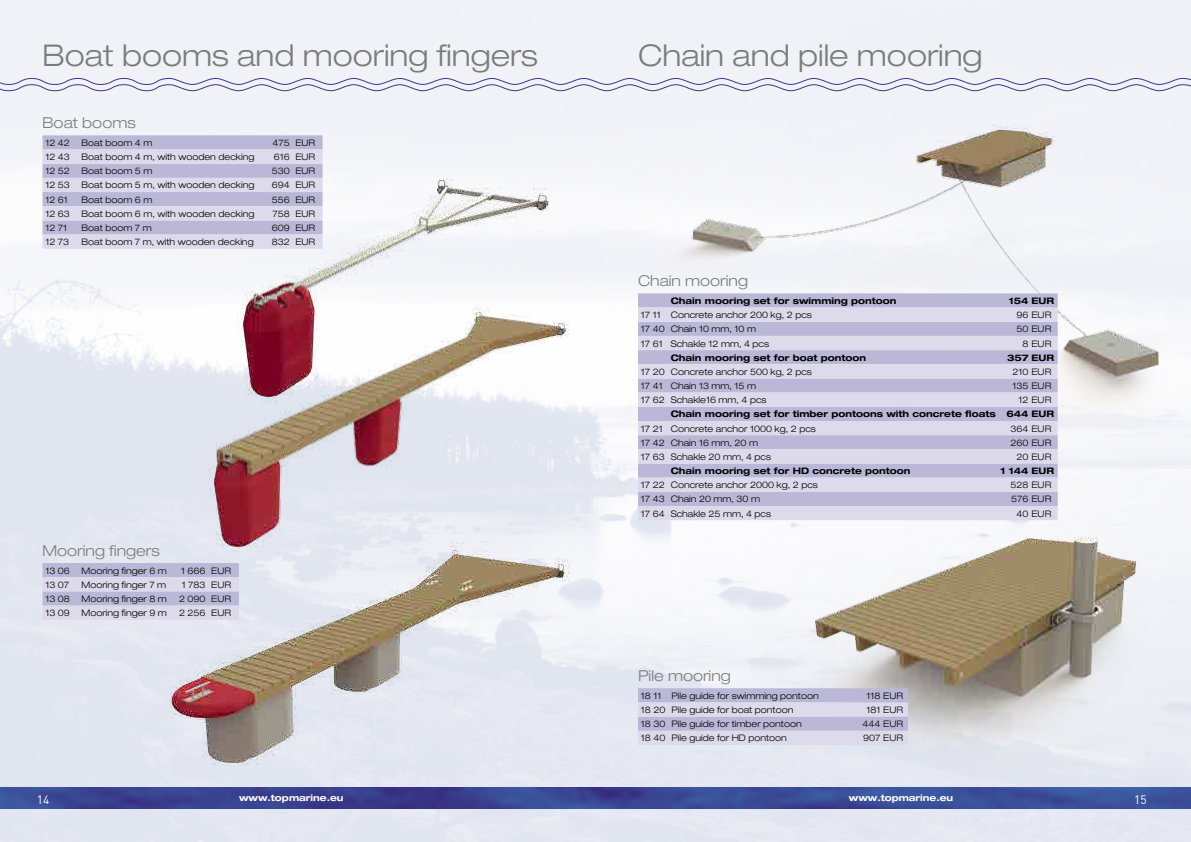
<style>
.page{position:relative;width:1191px;height:842px;background:#fff}
.page>*{position:absolute;margin:0;border:0;box-sizing:border-box;transform-origin:0 0}
.t1{font:300 30px "Helvetica Neue Extended EE";color:#7c7c7c}
.t2{font:300 15px "Helvetica Neue Extended EE";color:#7c7c7c}
.t3{font:12px "DIN Regular";color:#fff}
.t4{font:300 9px "Helvetica Neue Extended EE";color:#000}
.t5{font:700 9px "Helvetica Neue Extended EE";color:#000}
.t6{font:700 9px "Helvetica Neue Extended EE";color:#fff}
</style>
<div class="page">
<img style="left:0;top:787px;width:1191px;height:22px">
<img style="left:655px;top:116px;width:531px;height:305px">
<img style="left:771px;top:528px;width:376px;height:260px">
<svg style="left:638px;top:293px;width:419px;height:15px;background:#bebbd8"></svg>
<svg style="left:638px;top:308px;width:419px;height:212px;background:#cdcae1"></svg>
<svg style="left:0;top:77px;width:1191px;height:15px"></svg>
<svg style="left:638px;top:688px;width:270px;height:57px;background:#ccc9e1"></svg>
<img style="left:147px;top:536px;width:432px;height:238px">
<img style="left:189px;top:165px;width:369px;height:252px">
<img style="left:194px;top:290px;width:393px;height:267px">
<svg style="left:43px;top:135px;width:279px;height:114px;background:#ccc9e1"></svg>
<svg style="left:43px;top:563px;width:196px;height:57px;background:#ccc9e1"></svg>
<h1 class="t1" style="left:43px;top:37px;width:497px">Boat booms and mooring fingers</h1>
<h1 class="t1" style="left:638px;top:37px;width:346px">Chain and pile mooring</h1>
<h2 class="t2" style="left:43px;top:114px;width:95px">Boat booms</h2>
<p class="t4" style="left:45px;top:137px;width:26px">12 42</p>
<p class="t4" style="left:81px;top:137px;width:72px">Boat boom 4 m</p>
<p class="t4" style="left:272px;top:137px;width:44px">475 EUR</p>
<p class="t4" style="left:45px;top:152px;width:26px">12 43</p>
<p class="t4" style="left:81px;top:152px;width:174px">Boat boom 4 m, with wooden decking</p>
<p class="t4" style="left:274px;top:152px;width:43px">616 EUR</p>
<p class="t4" style="left:45px;top:166px;width:26px">12 52</p>
<p class="t4" style="left:81px;top:166px;width:72px">Boat boom 5 m</p>
<p class="t4" style="left:272px;top:166px;width:45px">530 EUR</p>
<p class="t4" style="left:45px;top:180px;width:26px">12 53</p>
<p class="t4" style="left:81px;top:180px;width:174px">Boat boom 5 m, with wooden decking</p>
<p class="t4" style="left:272px;top:180px;width:45px">694 EUR</p>
<p class="t4" style="left:45px;top:194px;width:24px">12 61</p>
<p class="t4" style="left:81px;top:194px;width:72px">Boat boom 6 m</p>
<p class="t4" style="left:272px;top:194px;width:45px">556 EUR</p>
<p class="t4" style="left:45px;top:208px;width:26px">12 63</p>
<p class="t4" style="left:81px;top:208px;width:174px">Boat boom 6 m, with wooden decking</p>
<p class="t4" style="left:272px;top:208px;width:44px">758 EUR</p>
<p class="t4" style="left:45px;top:222px;width:23px">12 71</p>
<p class="t4" style="left:81px;top:222px;width:72px">Boat boom 7 m</p>
<p class="t4" style="left:272px;top:222px;width:45px">609 EUR</p>
<p class="t4" style="left:45px;top:237px;width:25px">12 73</p>
<p class="t4" style="left:81px;top:237px;width:174px">Boat boom 7 m, with wooden decking</p>
<p class="t4" style="left:272px;top:237px;width:45px">832 EUR</p>
<h2 class="t2" style="left:43px;top:541px;width:119px">Mooring fingers</h2>
<p class="t4" style="left:45px;top:565px;width:26px">13 06</p>
<p class="t4" style="left:81px;top:565px;width:87px">Mooring finger 6 m</p>
<p class="t4" style="left:181px;top:565px;width:52px">1 666 EUR</p>
<p class="t4" style="left:45px;top:579px;width:25px">13 07</p>
<p class="t4" style="left:82px;top:579px;width:86px">Mooring finger 7 m</p>
<p class="t4" style="left:182px;top:579px;width:51px">1 783 EUR</p>
<p class="t4" style="left:45px;top:593px;width:26px">13 08</p>
<p class="t4" style="left:82px;top:593px;width:87px">Mooring finger 8 m</p>
<p class="t4" style="left:179px;top:593px;width:54px">2 090 EUR</p>
<p class="t4" style="left:45px;top:608px;width:26px">13 09</p>
<p class="t4" style="left:82px;top:608px;width:87px">Mooring finger 9 m</p>
<p class="t4" style="left:179px;top:608px;width:54px">2 256 EUR</p>
<h2 class="t2" style="left:638px;top:272px;width:112px">Chain mooring</h2>
<p class="t5" style="left:670px;top:295px;width:227px">Chain mooring set for swimming pontoon</p>
<p class="t5" style="left:1009px;top:295px;width:47px">154 EUR</p>
<p class="t4" style="left:641px;top:310px;width:172px">17 11 Concrete anchor 200 kg, 2 pcs</p>
<p class="t4" style="left:1016px;top:310px;width:36px">96 EUR</p>
<p class="t4" style="left:641px;top:324px;width:117px">17 40 Chain 10 mm, 10 m</p>
<p class="t4" style="left:1016px;top:324px;width:36px">50 EUR</p>
<p class="t4" style="left:641px;top:338px;width:130px">17 61 Schakle 12 mm, 4 pcs</p>
<p class="t4" style="left:1022px;top:338px;width:30px">8 EUR</p>
<p class="t5" style="left:670px;top:352px;width:197px">Chain mooring set for boat pontoon</p>
<p class="t5" style="left:1007px;top:352px;width:48px">357 EUR</p>
<p class="t4" style="left:641px;top:366px;width:172px">17 20 Concrete anchor 500 kg, 2 pcs</p>
<p class="t4" style="left:1012px;top:366px;width:40px">210 EUR</p>
<p class="t4" style="left:641px;top:380px;width:117px">17 41 Chain 13 mm, 15 m</p>
<p class="t4" style="left:1012px;top:380px;width:40px">135 EUR</p>
<p class="t4" style="left:641px;top:395px;width:127px">17 62 Schakle16 mm, 4 pcs</p>
<p class="t4" style="left:1018px;top:395px;width:34px">12 EUR</p>
<p class="t5" style="left:670px;top:409px;width:385px">Chain mooring set for timber pontoons with concrete floats 644 EUR</p>
<p class="t4" style="left:641px;top:423px;width:176px">17 21 Concrete anchor 1000 kg, 2 pcs</p>
<p class="t4" style="left:1010px;top:423px;width:42px">364 EUR</p>
<p class="t4" style="left:641px;top:437px;width:119px">17 42 Chain 16 mm, 20 m</p>
<p class="t4" style="left:1010px;top:437px;width:42px">260 EUR</p>
<p class="t4" style="left:641px;top:451px;width:132px">17 63 Schakle 20 mm, 4 pcs</p>
<p class="t4" style="left:1016px;top:451px;width:36px">20 EUR</p>
<p class="t5" style="left:670px;top:465px;width:241px">Chain mooring set for HD concrete pontoon</p>
<p class="t5" style="left:1000px;top:465px;width:55px">1 144 EUR</p>
<p class="t4" style="left:641px;top:480px;width:178px">17 22 Concrete anchor 2000 kg, 2 pcs</p>
<p class="t4" style="left:1010px;top:480px;width:42px">528 EUR</p>
<p class="t4" style="left:641px;top:494px;width:121px">17 43 Chain 20 mm, 30 m</p>
<p class="t4" style="left:1011px;top:494px;width:42px">576 EUR</p>
<p class="t4" style="left:641px;top:508px;width:132px">17 64 Schakle 25 mm, 4 pcs</p>
<p class="t4" style="left:1016px;top:508px;width:36px">40 EUR</p>
<h2 class="t2" style="left:638px;top:666px;width:94px">Pile mooring</h2>
<p class="t4" style="left:641px;top:690px;width:179px">18 11 Pile guide for swimming pontoon</p>
<p class="t4" style="left:866px;top:690px;width:38px">118 EUR</p>
<p class="t4" style="left:641px;top:704px;width:154px">18 20 Pile guide for boat pontoon</p>
<p class="t4" style="left:866px;top:704px;width:38px">181 EUR</p>
<p class="t4" style="left:641px;top:719px;width:162px">18 30 Pile guide for timber pontoon</p>
<p class="t4" style="left:862px;top:719px;width:42px">444 EUR</p>
<p class="t4" style="left:641px;top:733px;width:148px">18 40 Pile guide for HD pontoon</p>
<p class="t4" style="left:863px;top:733px;width:42px">907 EUR</p>
<h3 class="t3" style="left:37px;top:792px;width:14px">14</h3>
<p class="t6" style="left:239px;top:792px;width:106px">www.topmarine.eu</p>
<p class="t6" style="left:849px;top:792px;width:106px">www.topmarine.eu</p>
<h3 class="t3" style="left:1134px;top:792px;width:14px">15</h3>
</div>
